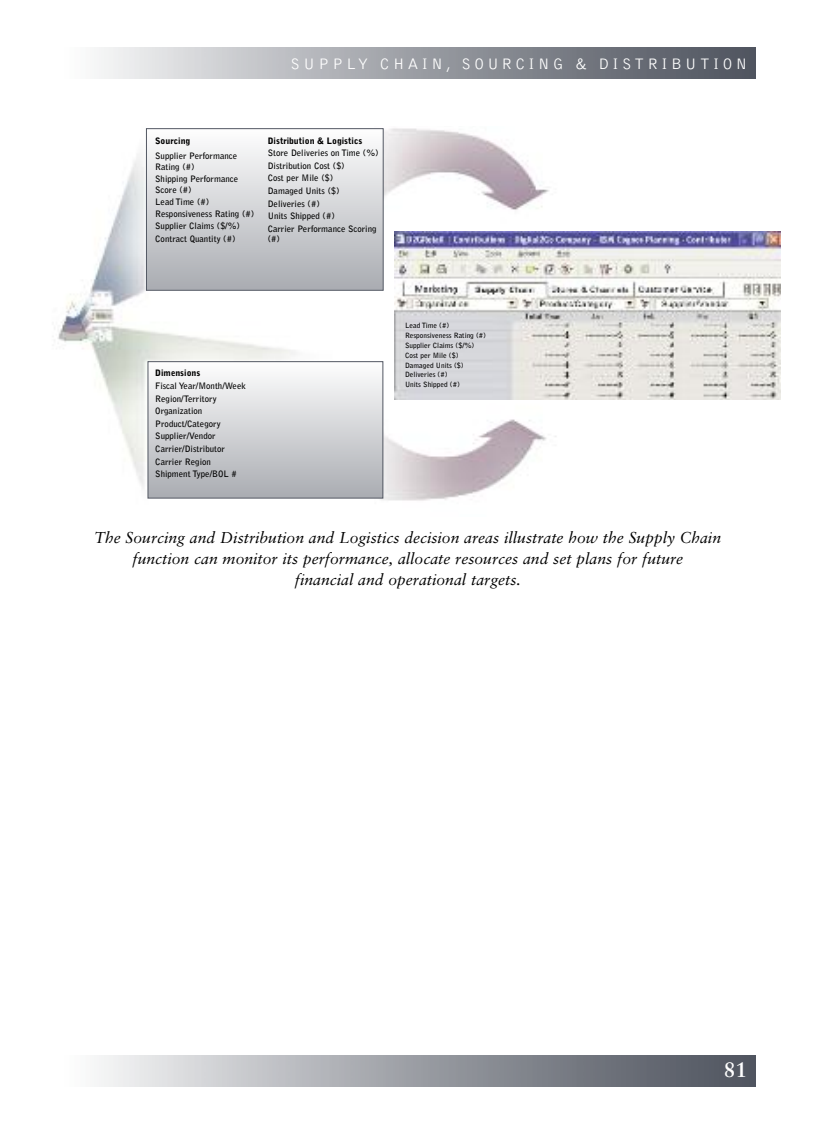
<style>
.page{position:relative;width:819px;height:1134px;background:#fff}
.page>*{position:absolute;margin:0;border:0;box-sizing:border-box;transform-origin:0 0}
.t1{font:700 21px "Sabon";color:#fff}
.t2{font:italic 15.75px/21px "Sabon";color:#000;text-align:center}
.t3{font:300 15.75px "Bell Gothic";letter-spacing:.22em;color:#fff}
.t4{font:700 8.75px/12.6px "Bell Gothic";color:#000}
.t5{font:900 8.75px "Bell Gothic";color:#000}
.t6{font:700 7.17px/9.8px "Bell Gothic";color:#000}
</style>
<div class="page">
<img style="left:99px;top:47px;width:657px;height:32px">
<img style="left:99px;top:1055px;width:657px;height:32px">
<img style="left:58px;top:128px;width:594px;height:373px">
<div style="left:148px;top:362px;width:234px;height:136px;background:linear-gradient(to bottom,#fdfdfe,#aaadb2)"></div>
<div style="left:148px;top:361px;width:235px;height:138px;border:1px solid #525762"></div>
<div style="left:147px;top:129px;width:236px;height:161px;background:linear-gradient(to bottom,#fefefe,#aaacb2)"></div>
<div style="left:146px;top:128px;width:238px;height:163px;border:1px solid #525762"></div>
<img style="left:395px;top:231px;width:385px;height:168px">
<h2 class="t3" style="left:290px;top:58px;width:458px">SUPPLY CHAIN, SOURCING &amp; DISTRIBUTION</h2>
<p class="t5" style="left:155px;top:137px;width:37px">Sourcing</p>
<p class="t4" style="left:155px;top:152px;width:84px;line-height:10.5px">Supplier Performance<br>Rating (#)</p>
<p class="t4" style="left:155px;top:174px;width:85px;line-height:10.5px">Shipping Performance<br>Score (#)</p>
<p class="t4" style="left:155px;top:196px;width:101px">Lead Time (#)<br>Responsiveness Rating (#)<br>Supplier Claims ($/%)<br>Contract Quantity (#)</p>
<p class="t5" style="left:268px;top:137px;width:96px">Distribution &amp; Logistics</p>
<p class="t4" style="left:268px;top:147px;width:112px">Store Deliveries on Time (%)<br>Distribution Cost ($)<br>Cost per Mile ($)<br>Damaged Units ($)<br>Deliveries (#)<br>Units Shipped (#)<br>Carrier Performance Scoring</p>
<p class="t4" style="left:268px;top:233px;width:14px">(#)</p>
<p class="t5" style="left:155px;top:370px;width:47px">Dimensions</p>
<p class="t4" style="left:155px;top:380px;width:92px">Fiscal Year/Month/Week<br>Region/Territory<br>Organization<br>Product/Category<br>Supplier/Vendor<br>Carrier/Distributor<br>Carrier Region<br>Shipment Type/BOL #</p>
<p class="t6" style="left:405px;top:321px;width:83px">Lead Time (#)<br>Responsiveness Rating (#)<br>Supplier Claims ($/%)<br>Cost per Mile ($)<br>Damaged Units ($)<br>Deliveries (#)<br>Units Shipped (#)</p>
<h2 class="t2" style="left:95px;top:528px;width:628px">The Sourcing and Distribution and Logistics decision areas illustrate how the Supply Chain function can monitor its performance, allocate resources and set plans for future<br>financial and operational targets.</h2>
<h1 class="t1" style="left:724px;top:1061px;width:25px">81</h1>
</div>
